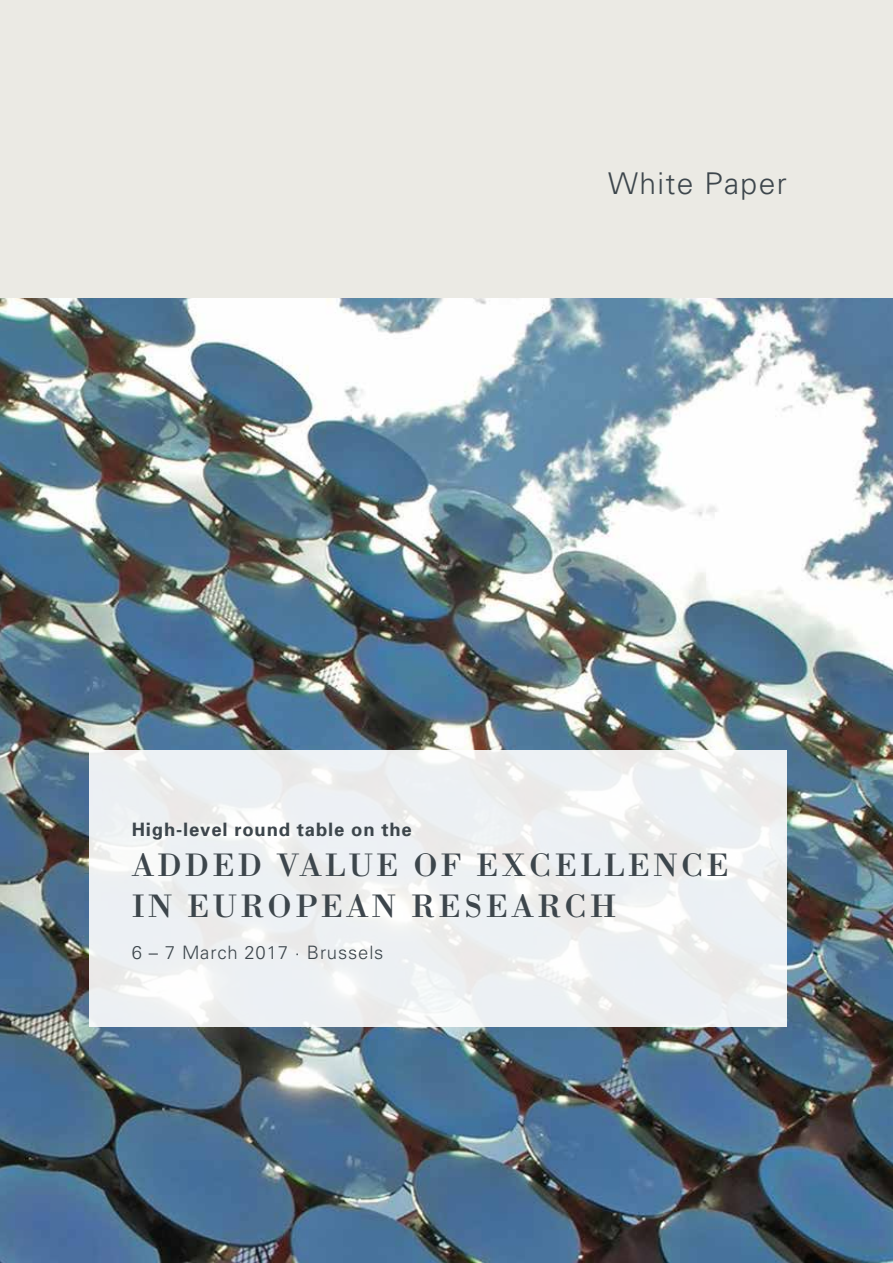
<style>
.page{position:relative;width:893px;height:1263px;background:#fff}
.page>*{position:absolute;margin:0;border:0;box-sizing:border-box;transform-origin:0 0}
.t1{font:33.6px/40.3px "Bodoni";letter-spacing:.095em;color:#3d464c}
.t2{font:300 30px "Univers";letter-spacing:.045em;color:#3d464c}
.t3{font:700 18.45px "Univers";letter-spacing:.045em;color:#3d464c}
.t4{font:300 18.45px "Univers";letter-spacing:.045em;color:#3d464c}
</style>
<div class="page">
<img style="left:0;top:298px;width:893px;height:965px">
<div style="left:0;top:0;width:893px;height:298px;background:#ebeae4"></div>
<svg style="left:89px;top:750px;width:698px;height:277px;fill:#edf0f4"></svg>
<p class="t2" style="left:608px;top:166px;width:180px">White Paper</p>
<p class="t3" style="left:132px;top:817px;width:282px">High-level round table on the</p>
<p class="t1" style="left:132px;top:844px;width:599px">ADDED VALUE OF EXCELLENCE<br>IN EUROPEAN RESEARCH</p>
<p class="t4" style="left:132px;top:941px;width:253px">6 – 7 March 2017 · Brussels</p>
</div>
